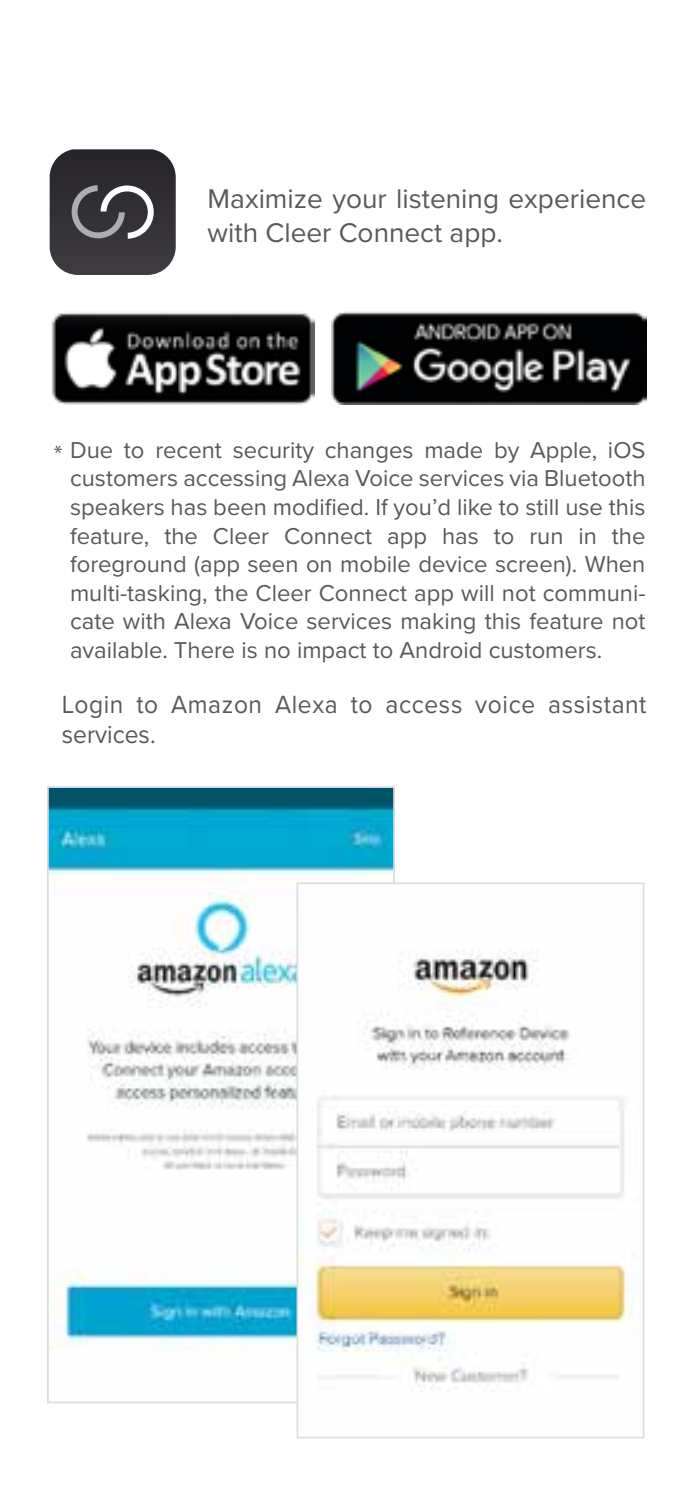
<style>
.page{position:relative;width:695px;height:1489px;background:#fff}
.page>*{position:absolute;margin:0;border:0;box-sizing:border-box;transform-origin:0 0}
.t1{font:28px/33.6px "Proxima Nova";color:#58595b}
.t2{font:25.9px/29.4px "Proxima Nova";letter-spacing:.025em;color:#58595b;scale:.95 1}
.t3{font:23.8px/28.7px "Proxima Nova";color:#58595b;text-align:justify}
.t4{font:21px "Myriad Pro";color:#58595b}
</style>
<div class="page">
<img style="left:332px;top:311px;width:314px;height:93px">
<img style="left:51px;top:312px;width:264px;height:92px">
<img style="left:50px;top:789px;width:342px;height:561px">
<img style="left:299px;top:885px;width:339px;height:507px">
<div style="left:296px;top:882px;width:348px;height:556px;border:2px solid #dcddde"></div>
<svg style="left:50px;top:149px;width:126px;height:126px;background:#48474b"></svg>
<p class="t1" style="left:207px;top:181px;width:440px">Maximize your listening experience with Cleer Connect app.</p>
<p class="t4" style="left:54px;top:440px;width:10px">*</p>
<p class="t3" style="left:70px;top:434px;width:577px">Due to recent security changes made by Apple, iOS customers accessing Alexa Voice services via Bluetooth speakers has been modified. If you’d like to still use this feature, the Cleer Connect app has to run in the foreground (app seen on mobile device screen). When multi-tasking, the Cleer Connect app will not communi&shy;cate with Alexa Voice services making this feature not available. There is no impact to Android customers.</p>
<p class="t2" style="left:62px;top:688px;width:617px">Login to Amazon Alexa to access voice assistant services.</p>
</div>
